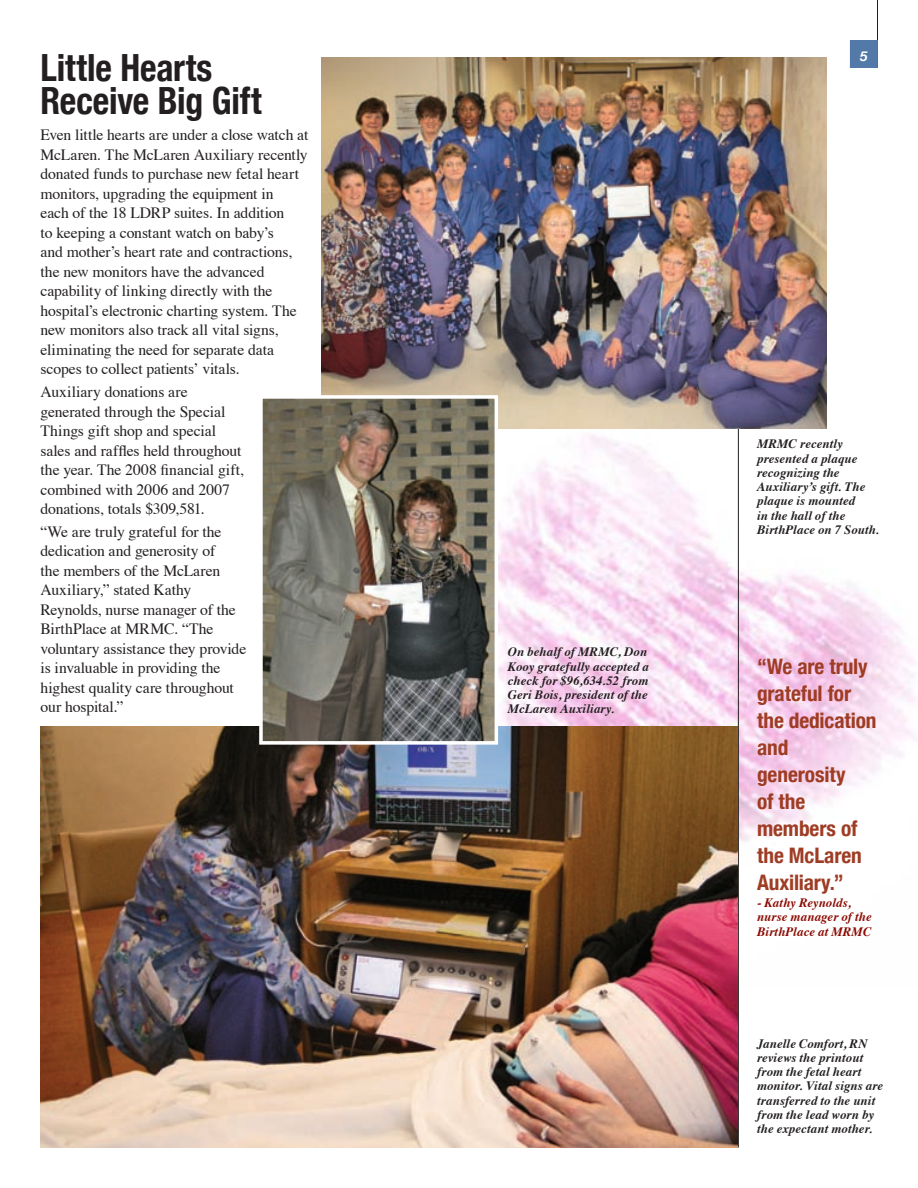
<style>
.page{position:relative;width:918px;height:1188px;background:#fff}
.page>*{position:absolute;margin:0;border:0;box-sizing:border-box;transform-origin:0 0}
.t1{font:700 condensed 37.5px/33px "Helvetica Neue";letter-spacing:-.005em;color:#231f20;scale:.95 1}
.t2{font:700 condensed 21.3px/27px "Helvetica Neue";letter-spacing:-.005em;color:#9f3c24}
.t3{font:15.6px/19.5px "Times";letter-spacing:-.005em;color:#231f20}
.t4{font:italic 700 12.9px/14.2px "Times";letter-spacing:.005em;color:#231f20}
.t5{font:italic 700 12.9px/14.2px "Times";letter-spacing:.005em;color:#8b0a02}
</style>
<div class="page">
<hr style="left:877px;top:0;width:1px;height:67px;background:#231f20">
<div style="left:850px;top:41px;width:27px;height:27px;background:#5379a8"></div>
<div style="left:850px;top:40px;width:28px;height:28px;border:1px solid #5379a8"></div>
<img style="left:498px;top:416px;width:417px;height:571px">
<hr style="left:738px;top:64px;width:1px;height:1084px;background:#231f20">
<img style="left:40px;top:726px;width:697px;height:422px">
<img style="left:321px;top:57px;width:505px;height:372px">
<img style="left:264px;top:400px;width:229px;height:340px">
<div style="left:259px;top:395px;width:239px;height:350px;border:4px solid #fff"></div>
<h1 class="t1" style="left:40px;top:50px;width:234px">Little Hearts<br>Receive Big Gift</h1>
<p class="t3" style="left:40px;top:124px;width:269px">Even little hearts are under a close watch at McLaren. The McLaren Auxiliary recently donated funds to purchase new fetal heart monitors, upgrading the equipment in<br>each of the 18 LDRP suites. In addition<br>to keeping a constant watch on baby’s<br>and mother’s heart rate and contractions, the new monitors have the advanced capability of linking directly with the hospital’s electronic charting system. The new monitors also track all vital signs, eliminating the need for separate data scopes to collect patients’ vitals.</p>
<p class="t3" style="left:40px;top:381px;width:205px">Auxiliary donations are generated through the Special<br>Things gift shop and special sales and raffles held throughout the year. The 2008 financial gift, combined with 2006 and 2007 donations, totals $309,581.</p>
<p class="t3" style="left:40px;top:521px;width:207px">“We are truly grateful for the dedication and generosity of<br>the members of the McLaren<br>Auxiliary,” stated Kathy<br>Reynolds, nurse manager of the<br>BirthPlace at MRMC. “The voluntary assistance they provide is invaluable in providing the highest quality care throughout our hospital.”</p>
<p class="t4" style="left:757px;top:436px;width:124px">MRMC recently presented a plaque recognizing the<br>Auxiliary’s gift. The plaque is mounted<br>in the hall of the<br>BirthPlace on 7 South.</p>
<p class="t4" style="left:508px;top:644px;width:143px">On behalf of MRMC, Don<br>Kooy gratefully accepted a check for $96,634.52 from<br>Geri Bois, president of the<br>McLaren Auxiliary.</p>
<h2 class="t2" style="left:757px;top:652px;width:121px">“We are truly grateful for the dedication and generosity<br>of the members of the McLaren<br>Auxiliary.”</h2>
<p class="t5" style="left:757px;top:895px;width:116px">- Kathy Reynolds, nurse manager of the<br>BirthPlace at MRMC</p>
<p class="t4" style="left:757px;top:1035px;width:128px">Janelle Comfort, RN reviews the printout from the fetal heart monitor. Vital signs are transferred to the unit from the lead worn by the expectant mother.</p>
</div>
